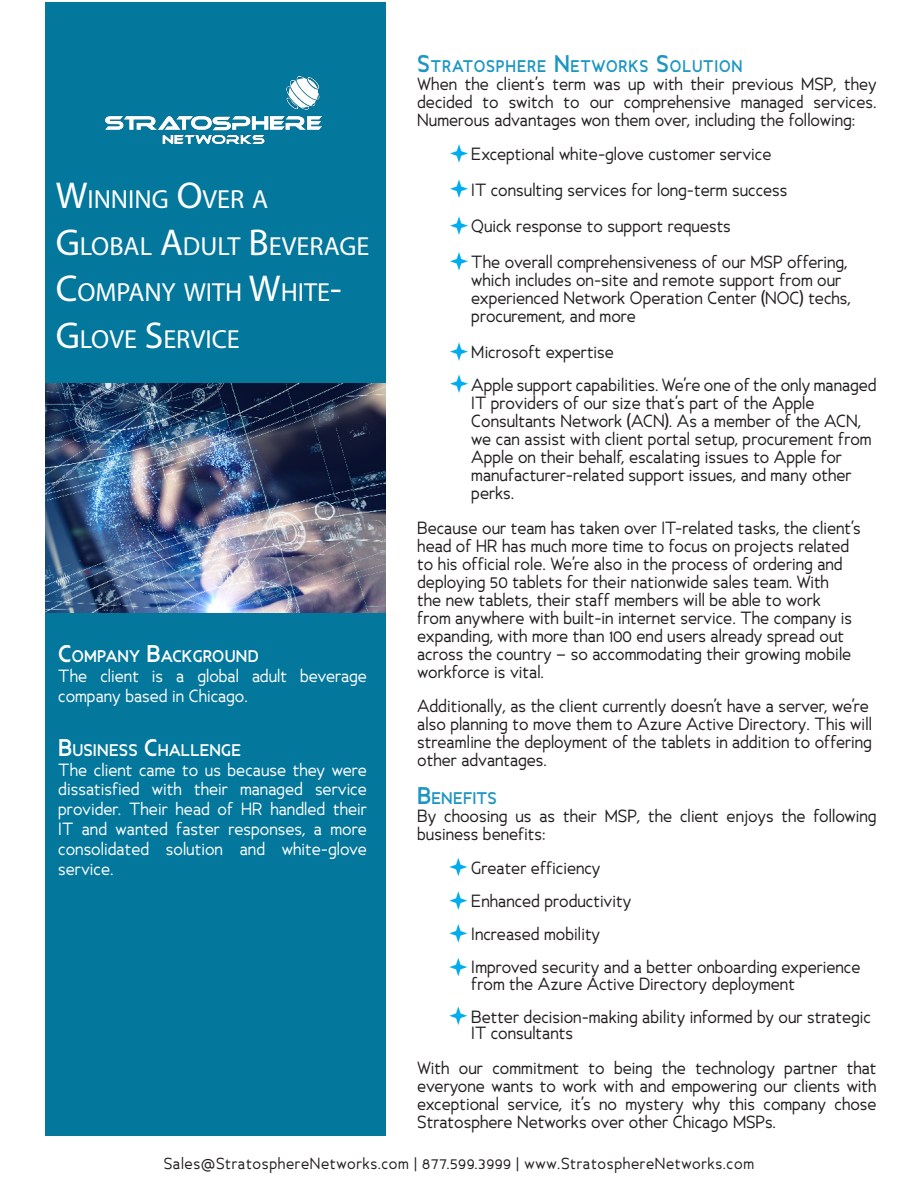
<style>
.page{position:relative;width:918px;height:1188px;background:#fff}
.page>*{position:absolute;margin:0;border:0;box-sizing:border-box;transform-origin:0 0}
.t1{font:26.25px/46.5px "Myriad Pro";color:#fff}
.t2{font:16.5px/18px "Ancillary";color:#231f20}
.t3{font:16.5px/19.8px "Ancillary";color:#fff}
.t4{font:700 15.75px "Ancillary";color:#fff}
.t5{font:700 15.75px "Ancillary";letter-spacing:.045em;color:#1d96c2;scale:.96 1}
.t6{font:700 15.75px "Ancillary";letter-spacing:.045em;color:#1d96c2}
.t7{font:15px "Ancillary";letter-spacing:.04em;color:#231f20}
.s1{font-size:22.5px}
.s2{font-size:37.5px}
</style>
<div class="page">
<div style="left:45px;top:2px;width:341px;height:1134px;background:#03779c"></div>
<img style="left:106px;top:76px;width:215px;height:68px">
<img style="left:45px;top:384px;width:341px;height:229px">
<svg style="left:449px;top:858px;width:18px;height:18px"></svg>
<svg style="left:449px;top:891px;width:18px;height:19px"></svg>
<svg style="left:450px;top:144px;width:18px;height:19px"></svg>
<svg style="left:450px;top:179px;width:18px;height:19px"></svg>
<svg style="left:450px;top:216px;width:18px;height:19px"></svg>
<svg style="left:450px;top:252px;width:18px;height:19px"></svg>
<svg style="left:450px;top:342px;width:18px;height:19px"></svg>
<svg style="left:450px;top:374px;width:18px;height:19px"></svg>
<svg style="left:449px;top:924px;width:18px;height:19px"></svg>
<svg style="left:449px;top:958px;width:18px;height:18px"></svg>
<svg style="left:449px;top:1006px;width:18px;height:19px"></svg>
<p class="t5" style="left:417px;top:56px;width:339px"><span class="s1">S</span>TRATOSPHERE <span class="s1">N</span>ETWORKS <span class="s1">S</span>OLUTION</p>
<p class="t2" style="left:417px;top:75px;width:461px;text-align:justify">When the client’s term was up with their previous MSP, they decided to switch to our comprehensive managed services.<br>Numerous advantages won them over, including the following:</p>
<p class="t2" style="left:471px;top:145px;width:302px">Exceptional white-glove customer service</p>
<p class="t2" style="left:471px;top:181px;width:318px">IT consulting services for long-term success</p>
<p class="t2" style="left:471px;top:217px;width:261px">Quick response to support requests</p>
<p class="t2" style="left:471px;top:253px;width:381px">The overall comprehensiveness of our MSP offering, which includes on-site and remote support from our experienced Network Operation Center (NOC) techs, procurement, and more</p>
<p class="t2" style="left:471px;top:343px;width:144px">Microsoft expertise</p>
<p class="t2" style="left:471px;top:376px;width:407px">Apple support capabilities. We’re one of the only managed</p>
<p class="t2" style="left:471px;top:394px;width:345px">IT providers of our size that’s part of the Apple</p>
<p class="t2" style="left:471px;top:412px;width:392px">Consultants Network (ACN). As a member of the ACN,</p>
<p class="t2" style="left:471px;top:430px;width:402px">we can assist with client portal setup, procurement from</p>
<p class="t2" style="left:471px;top:448px;width:372px">Apple on their behalf, escalating issues to Apple for</p>
<p class="t2" style="left:471px;top:466px;width:382px">manufacturer-related support issues, and many other</p>
<p class="t2" style="left:471px;top:484px;width:45px">perks.</p>
<p class="t2" style="left:417px;top:519px;width:445px">Because our team has taken over IT-related tasks, the client’s head of HR has much more time to focus on projects related to his official role. We’re also in the process of ordering and deploying 50 tablets for their nationwide sales team. With<br>the new tablets, their staff members will be able to work<br>from anywhere with built-in internet service. The company is expanding, with more than 100 end users already spread out across the country – so accommodating their growing mobile workforce is vital.</p>
<p class="t2" style="left:417px;top:697px;width:456px">Additionally, as the client currently doesn’t have a server, we’re also planning to move them to Azure Active Directory. This will streamline the deployment of the tablets in addition to offering other advantages.</p>
<p class="t6" style="left:417px;top:788px;width:79px"><span class="s1">B</span>ENEFITS</p>
<p class="t2" style="left:417px;top:807px;width:461px">By choosing us as their MSP, the client enjoys the following business benefits:</p>
<p class="t2" style="left:471px;top:859px;width:131px">Greater efficiency</p>
<p class="t2" style="left:471px;top:892px;width:162px">Enhanced productivity</p>
<p class="t2" style="left:471px;top:925px;width:130px">Increased mobility</p>
<p class="t2" style="left:471px;top:959px;width:391px;line-height:16.5px">Improved security and a better onboarding experience from the Azure Active Directory deployment</p>
<p class="t2" style="left:471px;top:1008px;width:401px;line-height:16.5px">Better decision-making ability informed by our strategic<br>IT consultants</p>
<p class="t2" style="left:417px;top:1059px;width:461px;text-align:justify">With our commitment to being the technology partner that everyone wants to work with and empowering our clients with exceptional service, it’s no mystery why this company chose Stratosphere Networks over other Chicago MSPs.</p>
<p class="t7" style="left:164px;top:1154px;width:592px">Sales@StratosphereNetworks.com | 877.599.3999 | www.StratosphereNetworks.com</p>
<p class="t1" style="left:56px;top:176px;width:315px"><span class="s2">W</span>INNING <span class="s2">O</span>VER A<br><span class="s2">G</span>LOBAL <span class="s2">A</span>DULT <span class="s2">B</span>EVERAGE<br><span class="s2">C</span>OMPANY WITH <span class="s2">W</span>HITE<span class="s2">-<br>G</span>LOVE <span class="s2">S</span>ERVICE</p>
<p class="t4" style="left:58px;top:646px;width:202px"><span class="s1">C</span>OMPANY <span class="s1">B</span>ACKGROUND</p>
<p class="t3" style="left:58px;top:666px;width:310px">The client is a global adult beverage company based in Chicago.</p>
<p class="t4" style="left:58px;top:740px;width:184px"><span class="s1">B</span>USINESS <span class="s1">C</span>HALLENGE</p>
<p class="t3" style="left:58px;top:760px;width:310px;text-align:justify">The client came to us because they were dissatisfied with their managed service provider. Their head of HR handled their IT and wanted faster responses, a more consolidated solution and white-glove service.</p>
</div>
